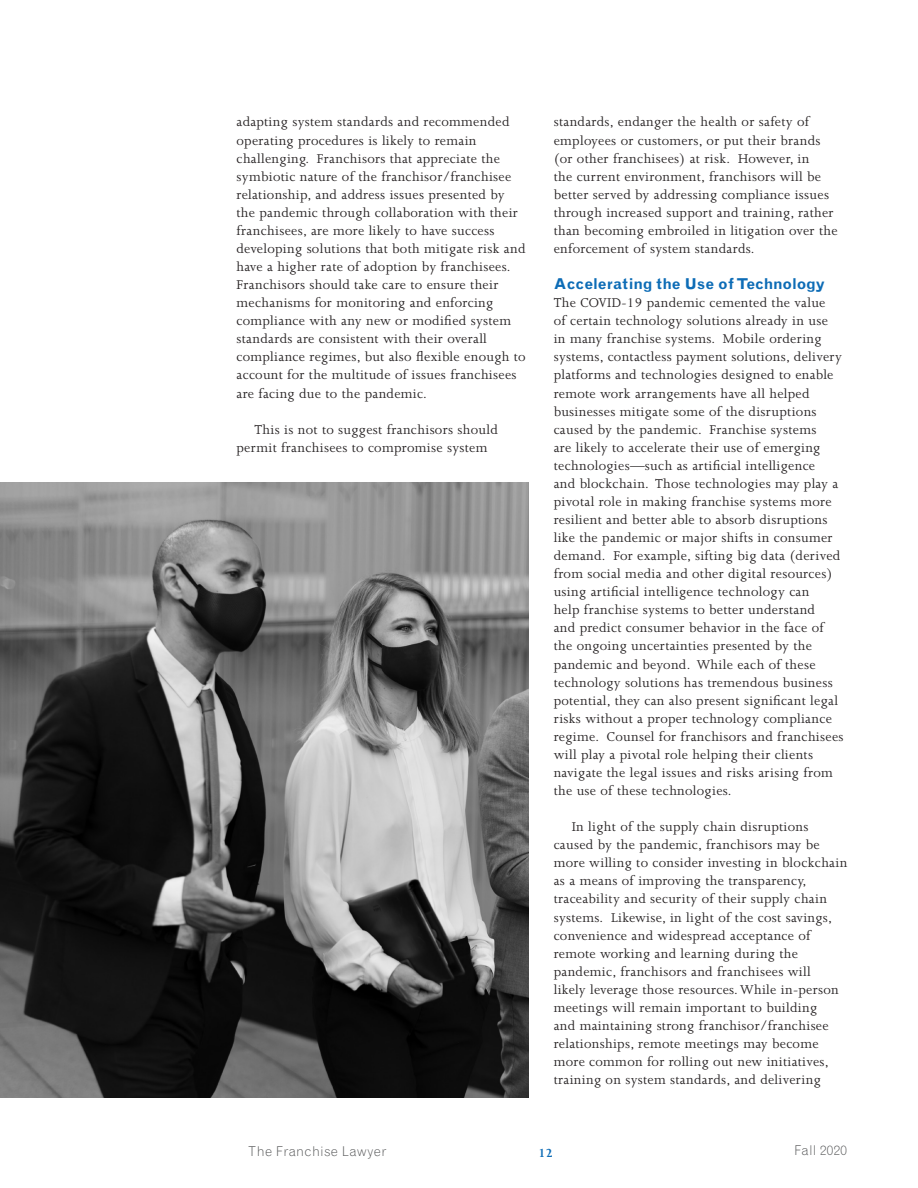
<style>
.page{position:relative;width:918px;height:1188px;background:#fff}
.page>*{position:absolute;margin:0;border:0;box-sizing:border-box;transform-origin:0 0}
.t1{font:700 15px "Grotesque MT Std";letter-spacing:-.005em;color:#0d6cb6}
.t2{font:14.7px/18px "Joanna MT Std";letter-spacing:.02em;color:#231f20}
.t3{font:300 13.5px "Grotesque MT Std";letter-spacing:.02em;color:#4b4c4d}
.t4{font:700 13.5px "Joanna MT Std";color:#0d6cb6}
</style>
<div class="page">
<img style="left:0;top:483px;width:529px;height:615px">
<p class="t2" style="left:237px;top:113px;width:291px">adapting system standards and recommended operating procedures is likely to remain challenging. Franchisors that appreciate the symbiotic nature of the franchisor/franchisee relationship, and address issues presented by the pandemic through collaboration with their franchisees, are more likely to have success developing solutions that both mitigate risk and have a higher rate of adoption by franchisees.<br>Franchisors should take care to ensure their mechanisms for monitoring and enforcing compliance with any new or modified system standards are consistent with their overall compliance regimes, but also flexible enough to account for the multitude of issues franchisees are facing due to the pandemic.</p>
<p class="t2" style="left:237px;top:420px;width:263px;text-indent:18px">This is not to suggest franchisors should permit franchisees to compromise system</p>
<p class="t2" style="left:554px;top:113px;width:285px">standards, endanger the health or safety of employees or customers, or put their brands (or other franchisees) at risk. However, in<br>the current environment, franchisors will be better served by addressing compliance issues through increased support and training, rather than becoming embroiled in litigation over the enforcement of system standards.</p>
<p class="t1" style="left:554px;top:275px;width:273px">Accelerating the Use of Technology</p>
<p class="t2" style="left:554px;top:294px;width:291px">The COVID-19 pandemic cemented the value<br>of certain technology solutions already in use<br>in many franchise systems. Mobile ordering systems, contactless payment solutions, delivery platforms and technologies designed to enable remote work arrangements have all helped businesses mitigate some of the disruptions caused by the pandemic. Franchise systems<br>are likely to accelerate their use of emerging technologies—such as artificial intelligence<br>and blockchain. Those technologies may play a pivotal role in making franchise systems more resilient and better able to absorb disruptions like the pandemic or major shifts in consumer demand. For example, sifting big data (derived from social media and other digital resources) using artificial intelligence technology can<br>help franchise systems to better understand<br>and predict consumer behavior in the face of the ongoing uncertainties presented by the pandemic and beyond. While each of these technology solutions has tremendous business potential, they can also present significant legal risks without a proper technology compliance regime. Counsel for franchisors and franchisees will play a pivotal role helping their clients navigate the legal issues and risks arising from the use of these technologies.</p>
<p class="t2" style="left:554px;top:818px;width:295px;text-indent:18px">In light of the supply chain disruptions caused by the pandemic, franchisors may be more willing to consider investing in blockchain as a means of improving the transparency, traceability and security of their supply chain systems. Likewise, in light of the cost savings, convenience and widespread acceptance of remote working and learning during the pandemic, franchisors and franchisees will<br>likely leverage those resources. While in-person meetings will remain important to building<br>and maintaining strong franchisor/franchisee relationships, remote meetings may become more common for rolling out new initiatives, training on system standards, and delivering</p>
<p class="t3" style="left:248px;top:1143px;width:140px">The Franchise Lawyer</p>
<p class="t4" style="left:539px;top:1146px;width:16px">12</p>
<p class="t3" style="left:795px;top:1142px;width:54px">Fall 2020</p>
</div>
